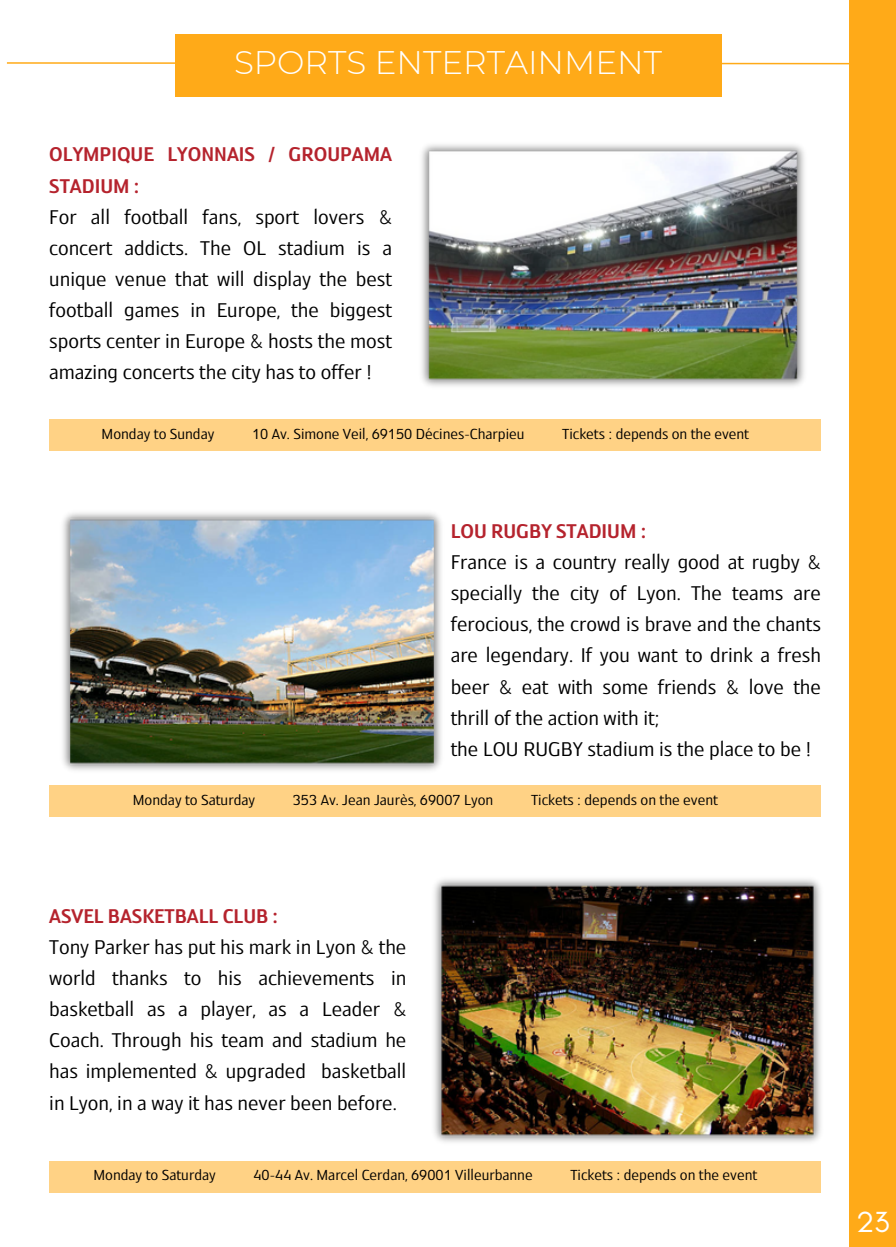
<style>
.page{position:relative;width:896px;height:1247px;background:#fff}
.page>*{position:absolute;margin:0;border:0;box-sizing:border-box;transform-origin:0 0}
.t1{font:300 32.6px "Montserrat";color:#fff}
.t2{font:29.6px "Glacial Indifference";color:#fff}
.t3{font:22.2px/31.2px "OS Aran 400";color:#000}
.t4{font:16.2px "OS Aran 400";color:#000}
.s1{font-family:"OS Aran 600";color:#b5232d}
</style>
<div class="page">
<svg style="left:6px;top:61px;width:843px;height:4px"></svg>
<img style="left:421px;top:144px;width:384px;height:242px">
<img style="left:63px;top:512px;width:378px;height:259px">
<img style="left:434px;top:879px;width:387px;height:263px">
<div style="left:49px;top:420px;width:772px;height:31px;background:#ffd285"></div>
<div style="left:49px;top:785px;width:772px;height:32px;background:#ffd285"></div>
<div style="left:49px;top:1160px;width:772px;height:32px;background:#ffd285"></div>
<div style="left:175px;top:34px;width:546px;height:63px;background:#ffaa18"></div>
<div style="left:849px;top:0;width:47px;height:1246px;background:#ffaa18"></div>
<h2 class="t1" style="left:234px;top:43px;width:429px">SPORTS ENTERTAINMENT</h2>
<h2 class="t3" style="left:49px;top:140px;width:344px"><span class="s1">OLYMPIQUE LYONNAIS / GROUPAMA STADIUM :<br></span>For all football fans, sport lovers &amp; concert addicts. The OL stadium is a unique venue that will display the best football games in Europe, the biggest sports center in Europe &amp; hosts the most amazing concerts the city has to offer !</h2>
<h2 class="t4" style="left:102px;top:426px;width:114px">Monday to Sunday</h2>
<h2 class="t4" style="left:252px;top:426px;width:274px">10 Av. Simone Veil, 69150 Décines-Charpieu</h2>
<h2 class="t4" style="left:562px;top:426px;width:188px">Tickets : depends on the event</h2>
<p class="t3" style="left:450px;top:517px;width:372px"><span class="s1">LOU RUGBY STADIUM :<br></span>France is a country really good at rugby &amp; specially the city of Lyon. The teams are ferocious, the crowd is brave and the chants are legendary. If you want to drink a fresh beer &amp; eat with some friends &amp; love the thrill of the action with it;<br>the LOU RUGBY stadium is the place to be !</p>
<p class="t4" style="left:133px;top:792px;width:124px">Monday to Saturday</p>
<p class="t4" style="left:293px;top:792px;width:202px">353 Av. Jean Jaurès, 69007 Lyon</p>
<p class="t4" style="left:531px;top:792px;width:188px">Tickets : depends on the event</p>
<p class="t3" style="left:49px;top:901px;width:358px"><span class="s1">ASVEL BASKETBALL CLUB :<br></span>Tony Parker has put his mark in Lyon &amp; the world thanks to his achievements in basketball as a player, as a Leader &amp; Coach. Through his team and stadium he has implemented &amp; upgraded basketball in Lyon, in a way it has never been before.</p>
<p class="t4" style="left:93px;top:1167px;width:124px">Monday to Saturday</p>
<p class="t4" style="left:253px;top:1167px;width:281px">40-44 Av. Marcel Cerdan, 69001 Villeurbanne</p>
<p class="t4" style="left:570px;top:1167px;width:188px">Tickets : depends on the event</p>
<p class="t2" style="left:852px;top:1200px;width:19px">4</p>
<p class="t2" style="left:856px;top:1203px;width:35px">23</p>
</div>
